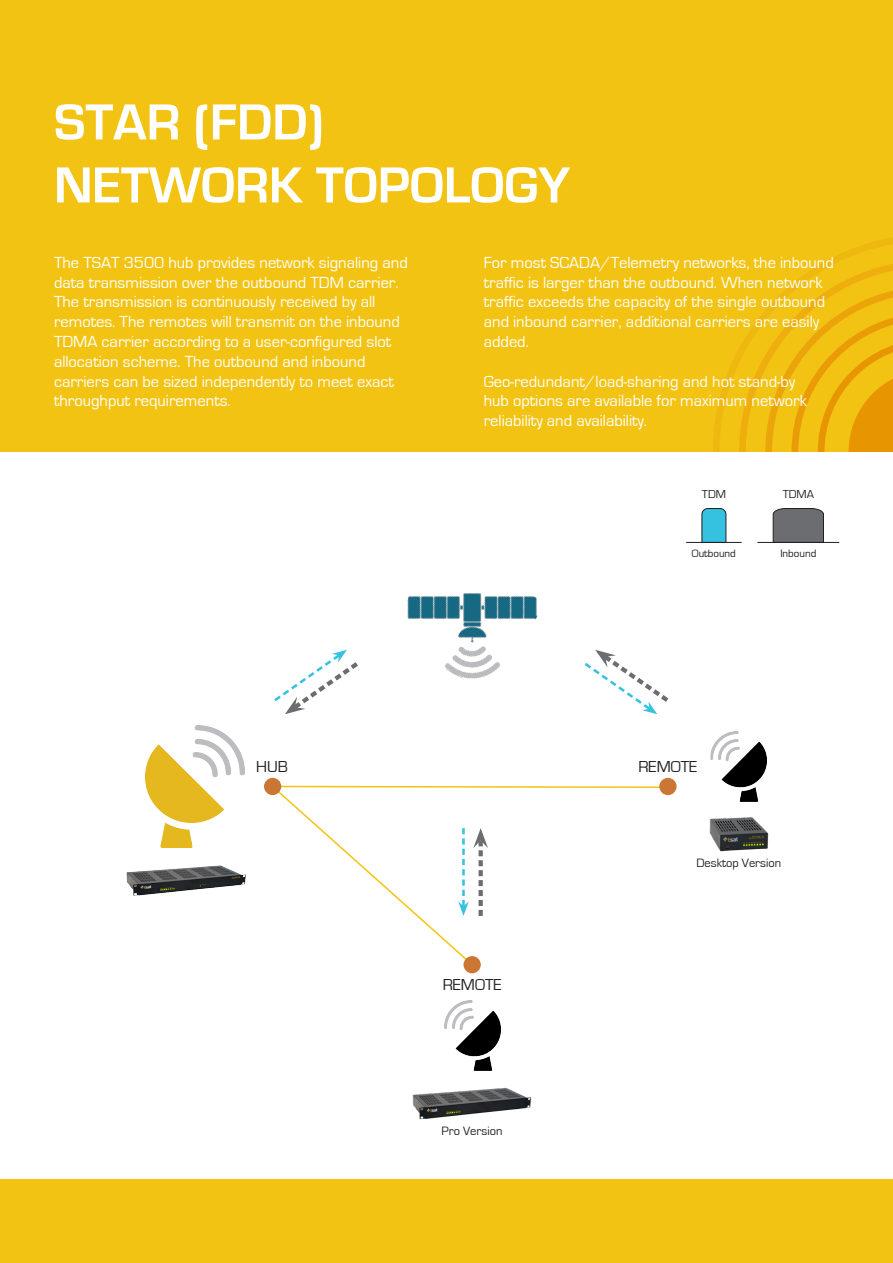
<style>
.page{position:relative;width:893px;height:1263px;background:#fff}
.page>*{position:absolute;margin:0;border:0;box-sizing:border-box;transform-origin:0 0}
.t1{font:700 52.5px/63px "Eurostile";color:#fff}
.t2{font:16.5px/19.8px "Eurostile";color:#fff}
.t3{font:16.35px "Eurostile";color:#231f20}
.t4{font:12.45px "Eurostile";color:#231f20}
.t5{font:11.85px "Eurostile";color:#231f20}
.t6{font:10.95px "Eurostile";color:#231f20}
</style>
<div class="page">
<div style="left:0;top:1180px;width:893px;height:83px;background:#f3c314"></div>
<hr style="left:892px;top:945px;width:1px;height:318px;background:#f3c314">
<div style="left:0;top:0;width:893px;height:451px;background:#f3c314"></div>
<svg style="left:713px;top:238px;width:180px;height:213px"></svg>
<svg style="left:772px;top:508px;width:52px;height:34px"></svg>
<svg style="left:701px;top:508px;width:26px;height:34px"></svg>
<hr style="left:757px;top:542px;width:82px;height:1px;background:#231f20">
<hr style="left:686px;top:542px;width:56px;height:1px;background:#231f20">
<img style="left:407px;top:593px;width:131px;height:86px">
<div style="left:659px;top:778px;width:18px;height:17px;background:#ca7736;border-radius:50%"></div>
<div style="left:463px;top:956px;width:18px;height:17px;background:#ca7736;border-radius:50%"></div>
<div style="left:264px;top:778px;width:17px;height:17px;background:#ca7736;border-radius:50%"></div>
<img style="left:711px;top:732px;width:56px;height:69px">
<img style="left:444px;top:1001px;width:56px;height:69px">
<img style="left:145px;top:725px;width:99px;height:122px">
<img style="left:126px;top:865px;width:120px;height:31px">
<svg style="left:270px;top:784px;width:399px;height:183px"></svg>
<svg style="left:274px;top:650px;width:84px;height:64px"></svg>
<svg style="left:584px;top:650px;width:85px;height:64px"></svg>
<img style="left:710px;top:817px;width:58px;height:34px">
<img style="left:413px;top:1087px;width:118px;height:33px">
<h1 class="t1" style="left:54px;top:92px;width:518px">STAR (FDD)<br>NETWORK TOPOLOGY</h1>
<p class="t2" style="left:54px;top:253px;width:355px">The TSAT 3500 hub provides network signaling and data transmission over the outbound TDM carrier.<br>The transmission is continuously received by all remotes. The remotes will transmit on the inbound TDMA carrier according to a user-configured slot allocation scheme. The outbound and inbound carriers can be sized independently to meet exact throughput requirements.</p>
<p class="t2" style="left:484px;top:253px;width:351px">For most SCADA/Telemetry networks, the inbound traffic is larger than the outbound. When network traffic exceeds the capacity of the single outbound and inbound carrier, additional carriers are easily added.</p>
<p class="t2" style="left:484px;top:372px;width:325px">Geo-redundant/load-sharing and hot stand-by hub options are available for maximum network reliability and availability.</p>
<p class="t5" style="left:702px;top:488px;width:26px">TDM</p>
<p class="t5" style="left:783px;top:488px;width:33px">TDMA</p>
<p class="t6" style="left:692px;top:547px;width:46px">Outbound</p>
<p class="t6" style="left:780px;top:547px;width:38px">Inbound</p>
<p class="t3" style="left:256px;top:758px;width:33px">HUB</p>
<p class="t3" style="left:638px;top:758px;width:60px">REMOTE</p>
<p class="t3" style="left:443px;top:976px;width:60px">REMOTE</p>
<p class="t4" style="left:441px;top:1124px;width:62px">Pro Version</p>
<p class="t4" style="left:696px;top:856px;width:86px">Desktop Version</p>
</div>
